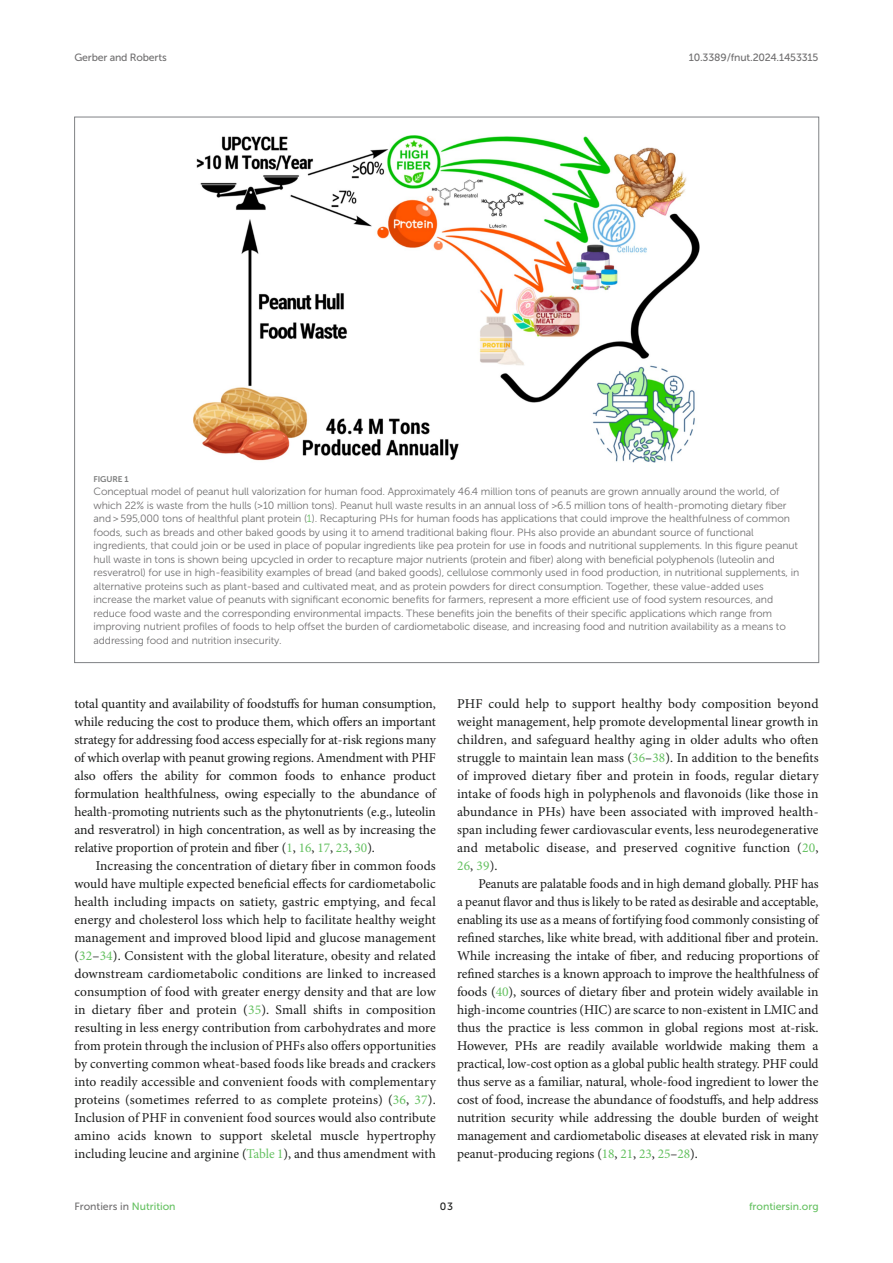
<style>
.page{position:relative;width:893px;height:1263px;background:#fff}
.page>*{position:absolute;margin:0;border:0;box-sizing:border-box;transform-origin:0 0}
.TEXT{font:13.5px/18px "Minion Pro";letter-spacing:.005em;color:#1b1c1b;text-align:justify}
.TEXT_FLUSH{font:13.5px/18px "Minion Pro";letter-spacing:-.01em;color:#1b1c1b;text-align:justify}
.FIG_LEG{font:10.5px/13.5px "Museo Sans 300";letter-spacing:-.01em;color:#706f70}
.t1{font:10.5px "Museo Sans 500";letter-spacing:-.015em;color:#706f70}
.t2{font:10.5px "Museo Sans 500";color:#65c161}
.t3{font:10.5px "Museo Sans 500";color:#1b1c1b}
.FIG_HD{font:8.25px "Museo Sans 700";letter-spacing:-.01em;color:#7e7f7f}
.s1{color:#65c161}
</style>
<div class="page">
<img style="left:194px;top:136px;width:506px;height:327px">
<p class="t1" style="left:74px;top:51px;width:94px">Gerber and Roberts</p>
<p class="t1" style="left:689px;top:51px;width:131px">10.3389/fnut.2024.1453315</p>
<p class="FIG_HD" style="left:94px;top:474px;width:37px">FIGURE 1</p>
<p class="FIG_LEG" style="left:94px;top:485px;width:707px">Conceptual model of peanut hull valorization for human food. Approximately 46.4 million tons of peanuts are grown annually around the world, of which 22% is waste from the hulls (&gt;10 million tons). Peanut hull waste results in an annual loss of &gt;6.5 million tons of health-promoting dietary fiber and &gt; 595,000 tons of healthful plant protein (<span class="s1">1</span>). Recapturing PHs for human foods has applications that could improve the healthfulness of common foods, such as breads and other baked goods by using it to amend traditional baking flour. PHs also provide an abundant source of functional ingredients, that could join or be used in place of popular ingredients like pea protein for use in foods and nutritional supplements. In this figure peanut hull waste in tons is shown being upcycled in order to recapture major nutrients (protein and fiber) along with beneficial polyphenols (luteolin and resveratrol) for use in high-feasibility examples of bread (and baked goods), cellulose commonly used in food production, in nutritional supplements, in alternative proteins such as plant-based and cultivated meat, and as protein powders for direct consumption. Together, these value-added uses increase the market value of peanuts with significant economic benefits for farmers, represent a more efficient use of food system resources, and reduce food waste and the corresponding environmental impacts. These benefits join the benefits of their specific applications which range from improving nutrient profiles of foods to help offset the burden of cardiometabolic disease, and increasing food and nutrition availability as a means to addressing food and nutrition insecurity.</p>
<p class="TEXT_FLUSH" style="left:74px;top:695px;width:363px">total quantity and availability of foodstuffs for human consumption, while reducing the cost to produce them, which offers an important strategy for addressing food access especially for at-risk regions many of which overlap with peanut growing regions. Amendment with PHF also offers the ability for common foods to enhance product formulation healthfulness, owing especially to the abundance of health-promoting nutrients such as the phytonutrients (e.g., luteolin and resveratrol) in high concentration, as well as by increasing the relative proportion of protein and fiber (<span class="s1">1</span>, <span class="s1">16</span>, <span class="s1">17</span>, <span class="s1">23</span>, <span class="s1">30</span>).</p>
<p class="TEXT" style="left:74px;top:857px;width:363px;text-indent:21px">Increasing the concentration of dietary fiber in common foods would have multiple expected beneficial effects for cardiometabolic health including impacts on satiety, gastric emptying, and fecal energy and cholesterol loss which help to facilitate healthy weight management and improved blood lipid and glucose management (<span class="s1">32</span>–<span class="s1">34</span>). Consistent with the global literature, obesity and related downstream cardiometabolic conditions are linked to increased consumption of food with greater energy density and that are low in dietary fiber and protein (<span class="s1">35</span>). Small shifts in composition resulting in less energy contribution from carbohydrates and more from protein through the inclusion of PHFs also offers opportunities by converting common wheat-based foods like breads and crackers into readily accessible and convenient foods with complementary proteins (sometimes referred to as complete proteins) (<span class="s1">36</span>, <span class="s1">37</span>).<br>Inclusion of PHF in convenient food sources would also contribute amino acids known to support skeletal muscle hypertrophy including leucine and arginine (<span class="s1">Table 1</span>), and thus amendment with</p>
<p class="TEXT" style="left:457px;top:695px;width:363px">PHF could help to support healthy body composition beyond weight management, help promote developmental linear growth in children, and safeguard healthy aging in older adults who often struggle to maintain lean mass (<span class="s1">36</span>–<span class="s1">38</span>). In addition to the benefits of improved dietary fiber and protein in foods, regular dietary intake of foods high in polyphenols and flavonoids (like those in abundance in PHs) have been associated with improved health&shy;span including fewer cardiovascular events, less neurodegenerative and metabolic disease, and preserved cognitive function (<span class="s1">20</span>, <span class="s1">26</span>, <span class="s1">39</span>).</p>
<p class="TEXT" style="left:457px;top:875px;width:363px;text-indent:21px">Peanuts are palatable foods and in high demand globally. PHF has a peanut flavor and thus is likely to be rated as desirable and acceptable, enabling its use as a means of fortifying food commonly consisting of refined starches, like white bread, with additional fiber and protein.<br>While increasing the intake of fiber, and reducing proportions of refined starches is a known approach to improve the healthfulness of foods (<span class="s1">40</span>), sources of dietary fiber and protein widely available in high-income countries (HIC) are scarce to non-existent in LMIC and thus the practice is less common in global regions most at-risk.<br>However, PHs are readily available worldwide making them a practical, low-cost option as a global public health strategy. PHF could thus serve as a familiar, natural, whole-food ingredient to lower the cost of food, increase the abundance of foodstuffs, and help address nutrition security while addressing the double burden of weight management and cardiometabolic diseases at elevated risk in many peanut-producing regions (<span class="s1">18</span>, <span class="s1">21</span>, <span class="s1">23</span>, <span class="s1">25</span>–<span class="s1">28</span>).</p>
<p class="t1" style="left:74px;top:1200px;width:103px">Frontiers in <span class="s1">Nutrition</span></p>
<p class="t3" style="left:440px;top:1200px;width:15px">03</p>
<p class="t2" style="left:749px;top:1200px;width:71px">frontiersin.org</p>
</div>
